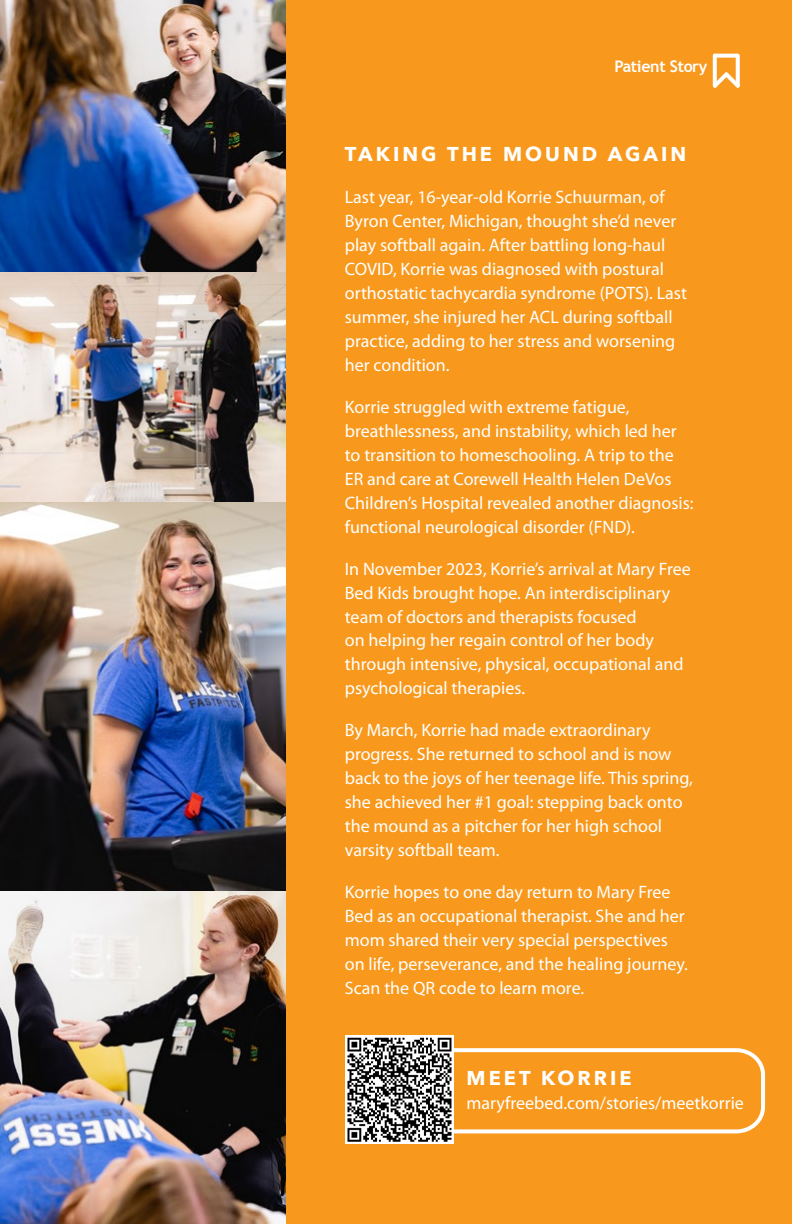
<style>
.page{position:relative;width:792px;height:1224px;background:#fff}
.page>*{position:absolute;margin:0;border:0;box-sizing:border-box;transform-origin:0 0}
.t1{font:700 20px "Avenir Next";letter-spacing:.15em;color:#fff}
.t2{font:18px/24px "Myriad Pro";color:#fff}
.t3{font:700 16px "Trebuchet MS";letter-spacing:-.02em;color:#fff}
</style>
<div class="page">
<div style="left:241px;top:0;width:551px;height:1224px;background:#f8991d"></div>
<img style="left:0;top:0;width:285px;height:1224px">
<svg style="left:736px;top:56px;width:4px;height:13px"></svg>
<svg style="left:715px;top:54px;width:22px;height:4px"></svg>
<svg style="left:713px;top:56px;width:4px;height:13px"></svg>
<svg style="left:712px;top:69px;width:28px;height:19px"></svg>
<div style="left:358px;top:1048px;width:407px;height:85px;border:4px solid #fff;border-radius:26px"></div>
<img style="left:345px;top:1036px;width:108px;height:108px">
<p class="t3" style="left:614px;top:57px;width:95px">Patient Story</p>
<p class="t1" style="left:345px;top:136px;width:343px">TAKING THE MOUND AGAIN</p>
<p class="t2" style="left:345px;top:184px;width:344px">Last year, 16-year-old Korrie Schuurman, of Byron Center, Michigan, thought she’d never play softball again. After battling long-haul COVID, Korrie was diagnosed with postural orthostatic tachycardia syndrome (POTS). Last summer, she injured her ACL during softball practice, adding to her stress and worsening her condition.</p>
<p class="t2" style="left:345px;top:394px;width:350px">Korrie struggled with extreme fatigue, breathlessness, and instability, which led her to transition to homeschooling. A trip to the ER and care at Corewell Health Helen DeVos Children’s Hospital revealed another diagnosis: functional neurological disorder (FND).</p>
<p class="t2" style="left:345px;top:556px;width:347px">In November 2023, Korrie’s arrival at Mary Free Bed Kids brought hope. An interdisciplinary team of doctors and therapists focused<br>on helping her regain control of her body through intensive, physical, occupational and psychological therapies.</p>
<p class="t2" style="left:345px;top:718px;width:350px">By March, Korrie had made extraordinary progress. She returned to school and is now back to the joys of her teenage life. This spring, she achieved her #1 goal: stepping back onto the mound as a pitcher for her high school varsity softball team.</p>
<p class="t2" style="left:345px;top:880px;width:345px">Korrie hopes to one day return to Mary Free Bed as an occupational therapist. She and her mom shared their very special perspectives on life, perseverance, and the healing journey.<br>Scan the QR code to learn more.</p>
<p class="t1" style="left:467px;top:1061px;width:166px">MEET KORRIE</p>
<p class="t2" style="left:467px;top:1091px;width:279px">maryfreebed.com/stories/meetkorrie</p>
</div>
